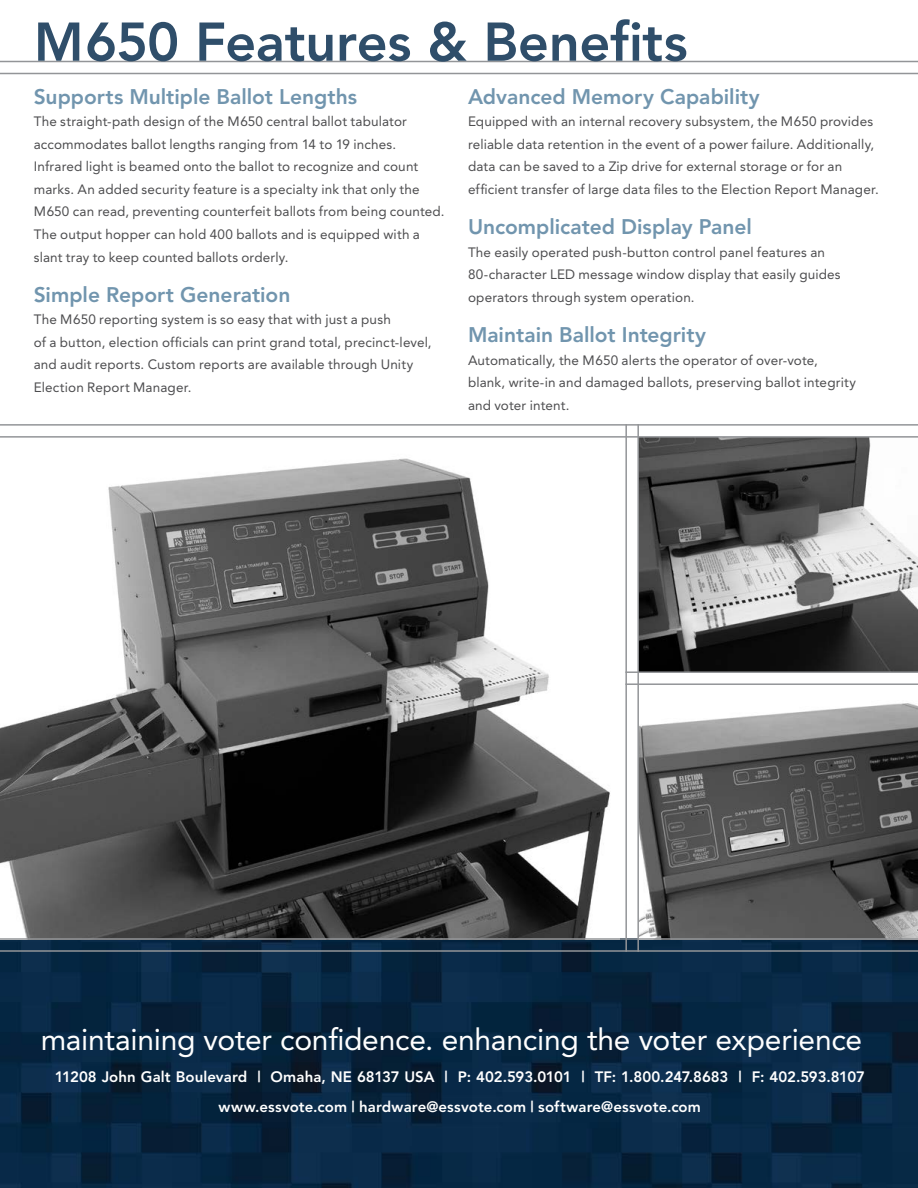
<style>
.page{position:relative;width:918px;height:1188px;background:#fff}
.page>*{position:absolute;margin:0;border:0;box-sizing:border-box;transform-origin:0 0}
.t1{font:800 54px "Avenir";letter-spacing:-.005em;color:#2f4e6a}
.t2{font:30px "Avenir";letter-spacing:-.01em;color:#fff}
.t3{font:800 21px "Avenir";color:#7195ae}
.t4{font:800 15px/30px "Avenir";letter-spacing:.005em;color:#fff;text-align:center}
.t5{font:13.5px/22.5px "Avenir";letter-spacing:.01em;color:#4d4d4f}
</style>
<div class="page">
<img style="left:0;top:940px;width:918px;height:248px">
<img style="left:639px;top:703px;width:279px;height:235px">
<img style="left:639px;top:438px;width:279px;height:233px">
<img style="left:0;top:458px;width:610px;height:480px">
<hr style="left:0;top:73px;width:918px;height:1px;background:#939598">
<hr style="left:0;top:61px;width:918px;height:1px;background:#939598">
<hr style="left:0;top:436px;width:918px;height:2px;background:#939598">
<hr style="left:0;top:424px;width:918px;height:2px;background:#939598">
<hr style="left:625px;top:424px;width:2px;height:528px;background:#939598">
<hr style="left:637px;top:424px;width:2px;height:528px;background:#939598">
<hr style="left:625px;top:683px;width:293px;height:2px;background:#939598">
<hr style="left:625px;top:671px;width:293px;height:2px;background:#939598">
<hr style="left:0;top:950px;width:918px;height:2px;background:#939598">
<hr style="left:0;top:938px;width:918px;height:2px;background:#939598">
<h1 class="t1" style="left:34px;top:10px;width:655px">M650 Features &amp; Benefits</h1>
<h3 class="t3" style="left:34px;top:84px;width:325px">Supports Multiple Ballot Lengths</h3>
<p class="t5" style="left:34px;top:111px;width:412px">The straight-path design of the M650 central ballot tabulator accommodates ballot lengths ranging from 14 to 19 inches.<br>Infrared light is beamed onto the ballot to recognize and count marks. An added security feature is a specialty ink that only the M650 can read, preventing counterfeit ballots from being counted.<br>The output hopper can hold 400 ballots and is equipped with a slant tray to keep counted ballots orderly.</p>
<h3 class="t3" style="left:34px;top:282px;width:258px">Simple Report Generation</h3>
<p class="t5" style="left:34px;top:309px;width:399px">The M650 reporting system is so easy that with just a push<br>of a button, election officials can print grand total, precinct-level, and audit reports. Custom reports are available through Unity Election Report Manager.</p>
<h3 class="t3" style="left:468px;top:84px;width:293px">Advanced Memory Capability</h3>
<p class="t5" style="left:468px;top:111px;width:412px">Equipped with an internal recovery subsystem, the M650 provides reliable data retention in the event of a power failure. Additionally, data can be saved to a Zip drive for external storage or for an efficient transfer of large data files to the Election Report Manager.</p>
<h3 class="t3" style="left:468px;top:215px;width:286px">Uncomplicated Display Panel</h3>
<p class="t5" style="left:468px;top:241px;width:374px">The easily operated push-button control panel features an<br>80-character LED message window display that easily guides operators through system operation.</p>
<h3 class="t3" style="left:468px;top:323px;width:239px">Maintain Ballot Integrity</h3>
<p class="t5" style="left:468px;top:349px;width:389px">Automatically, the M650 alerts the operator of over-vote, blank, write-in and damaged ballots, preserving ballot integrity and voter intent.</p>
<h2 class="t2" style="left:41px;top:1022px;width:823px">maintaining voter confidence. enhancing the voter experience</h2>
<p class="t4" style="left:55px;top:1062px;width:812px">11208 John Galt Boulevard | Omaha, NE 68137 USA | P: 402.593.0101 | TF: 1.800.247.8683 | F: 402.593.8107 www.essvote.com | hardware@essvote.com | software@essvote.com</p>
</div>
